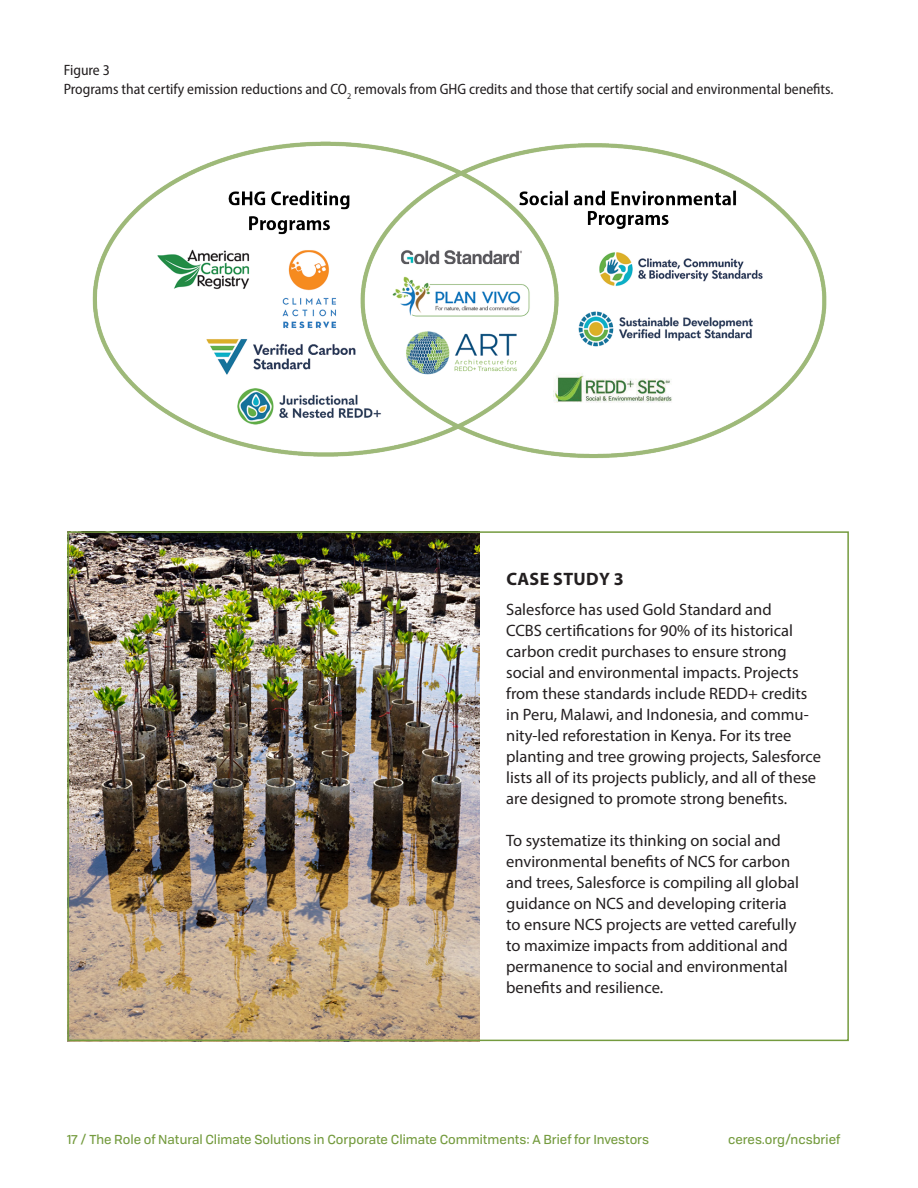
<style>
.page{position:relative;width:918px;height:1188px;background:#fff}
.page>*{position:absolute;margin:0;border:0;box-sizing:border-box;transform-origin:0 0}
.t1{font:700 18px "Myriad Pro";letter-spacing:.02em;color:#231f20}
.t2{font:16.5px/21px "Myriad Pro";color:#231f20}
.t3{font:semi-condensed 15px/19.5px "Myriad Pro";color:#231f20}
.t4{font:12.75px "Tofino Personal";color:#749b3e}
</style>
<div class="page">
<img style="left:70px;top:534px;width:409px;height:504px">
<img style="left:92px;top:141px;width:735px;height:317px">
<p class="t3" style="left:64px;top:60px;width:771px">Figure 3<br>Programs that certify emission reductions and CO<sub>2</sub> removals from GHG credits and those that certify social and environmental benefits.</p>
<p class="t1" style="left:506px;top:567px;width:119px">CASE STUDY 3</p>
<p class="t2" style="left:506px;top:599px;width:316px">Salesforce has used Gold Standard and<br>CCBS certifications for 90% of its historical carbon credit purchases to ensure strong social and environmental impacts. Projects from these standards include REDD+ credits in Peru, Malawi, and Indonesia, and commu&shy;nity-led reforestation in Kenya. For its tree planting and tree growing projects, Salesforce lists all of its projects publicly, and all of these are designed to promote strong benefits.</p>
<p class="t2" style="left:506px;top:830px;width:294px">To systematize its thinking on social and environmental benefits of NCS for carbon and trees, Salesforce is compiling all global guidance on NCS and developing criteria to ensure NCS projects are vetted carefully to maximize impacts from additional and permanence to social and environmental benefits and resilience.</p>
<p class="t4" style="left:67px;top:1130px;width:583px">17 / The Role of Natural Climate Solutions in Corporate Climate Commitments: A Brief for Investors</p>
<p class="t4" style="left:728px;top:1130px;width:114px">ceres.org/ncsbrief</p>
</div>
